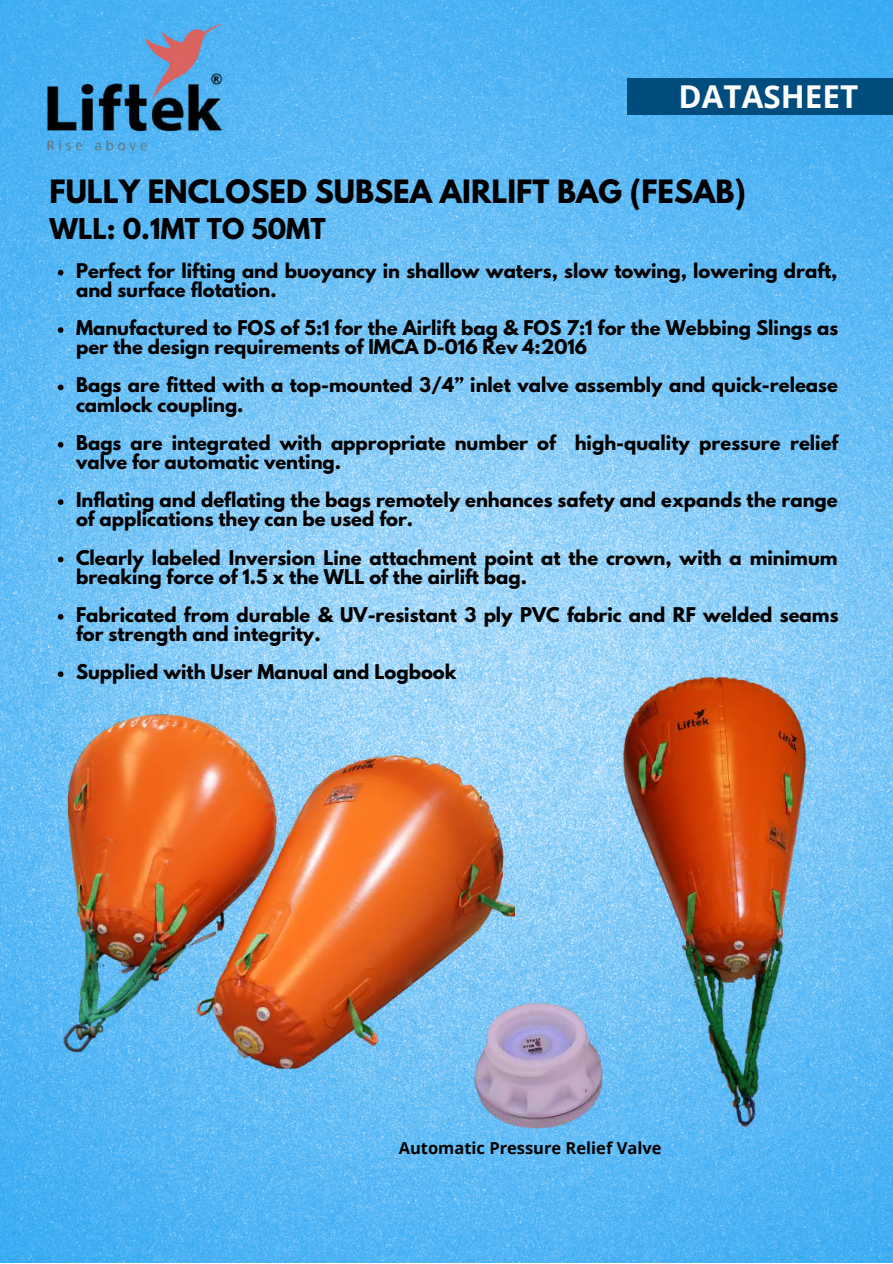
<style>
.page{position:relative;width:893px;height:1264px;background:#fff}
.page>*{position:absolute;margin:0;border:0;box-sizing:border-box;transform-origin:0 0}
.t1{font:700 31.5px "Open Sans";color:#fff}
.t2{font:700 28.5px "League Spartan";color:#000}
.t3{font:700 25.5px "League Spartan";color:#000}
.t4{font:700 18px/19px "League Spartan";color:#000}
.t5{font:700 16.5px "Open Sans";color:#000}
</style>
<div class="page">
<img style="left:0;top:0;width:892px;height:1262px">
<div style="left:627px;top:78px;width:265px;height:37px;background:#004d7d"></div>
<svg style="left:24px;top:1237px;width:868px;height:25px;background:#4bb3f4"></svg>
<img style="left:29px;top:15px;width:205px;height:148px">
<img style="left:571px;top:644px;width:267px;height:489px">
<img style="left:49px;top:705px;width:465px;height:398px">
<img style="left:472px;top:992px;width:138px;height:142px">
<svg style="left:58px;top:270px;width:5px;height:5px"></svg>
<svg style="left:58px;top:327px;width:5px;height:6px"></svg>
<svg style="left:58px;top:384px;width:5px;height:6px"></svg>
<svg style="left:58px;top:442px;width:5px;height:5px"></svg>
<svg style="left:58px;top:499px;width:5px;height:6px"></svg>
<svg style="left:58px;top:556px;width:5px;height:6px"></svg>
<svg style="left:58px;top:614px;width:5px;height:5px"></svg>
<svg style="left:58px;top:671px;width:5px;height:6px"></svg>
<h1 class="t1" style="left:678px;top:74px;width:181px">DATASHEET</h1>
<h2 class="t2" style="left:49px;top:177px;width:698px">FULLY ENCLOSED SUBSEA AIRLIFT BAG (FESAB)</h2>
<h3 class="t3" style="left:49px;top:216px;width:277px">WLL: 0.1MT TO 50MT</h3>
<p class="t4" style="left:76px;top:263px;width:763px">Perfect for lifting and buoyancy in shallow waters, slow towing, lowering draft, and surface flotation.</p>
<p class="t4" style="left:76px;top:320px;width:763px">Manufactured to FOS of 5:1 for the Airlift bag &amp; FOS 7:1 for the Webbing Slings as per the design requirements of IMCA D-016 Rev 4:2016</p>
<p class="t4" style="left:76px;top:378px;width:763px">Bags are fitted with a top-mounted 3/4” inlet valve assembly and quick-release camlock coupling.</p>
<p class="t4" style="left:76px;top:435px;width:763px">Bags are integrated with appropriate number of high-quality pressure relief valve for automatic venting.</p>
<p class="t4" style="left:76px;top:492px;width:763px">Inflating and deflating the bags remotely enhances safety and expands the range of applications they can be used for.</p>
<p class="t4" style="left:76px;top:550px;width:763px">Clearly labeled Inversion Line attachment point at the crown, with a minimum breaking force of 1.5 x the WLL of the airlift bag.</p>
<p class="t4" style="left:76px;top:607px;width:763px">Fabricated from durable &amp; UV-resistant 3 ply PVC fabric and RF welded seams for strength and integrity.</p>
<p class="t4" style="left:76px;top:664px;width:382px">Supplied with User Manual and Logbook</p>
<p class="t5" style="left:398px;top:1135px;width:264px">Automatic Pressure Relief Valve</p>
</div>
